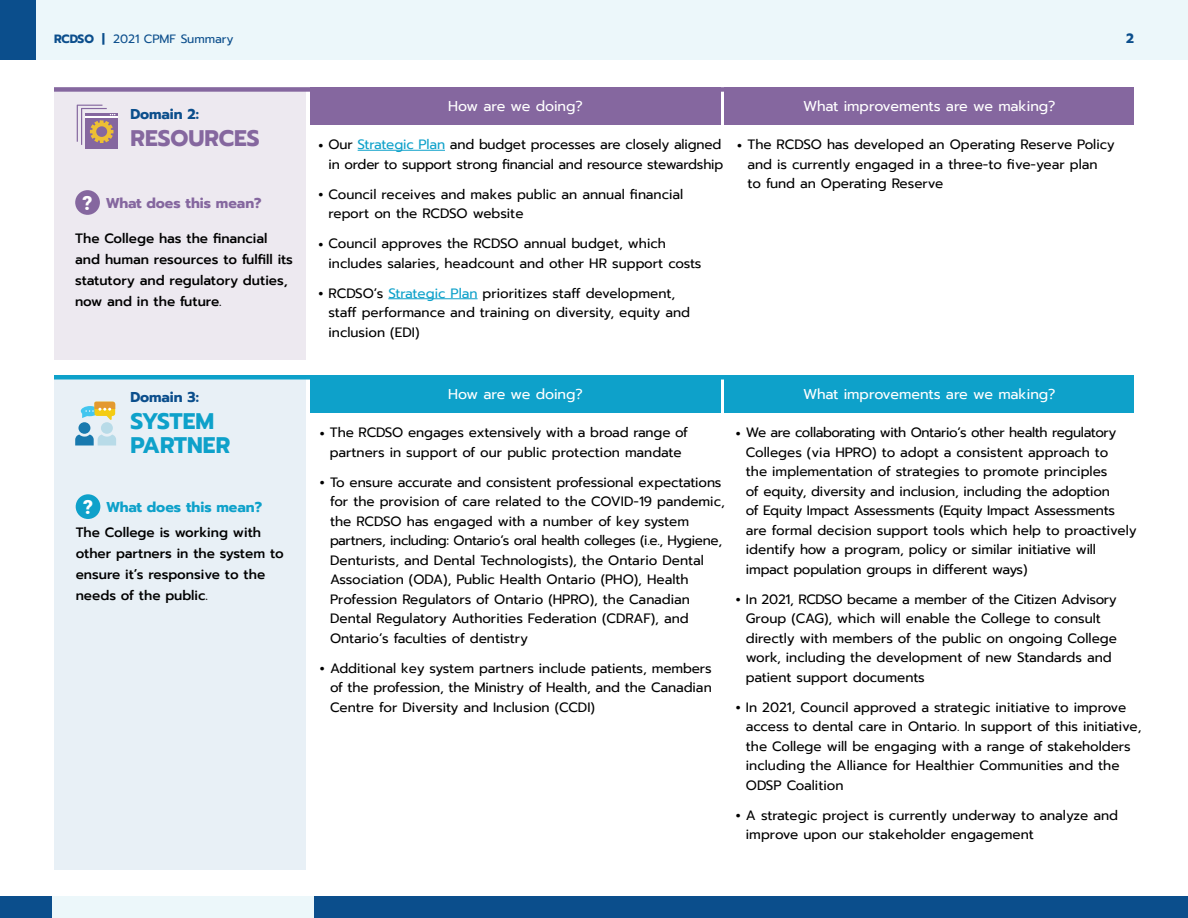
<style>
.page{position:relative;width:1188px;height:918px;background:#fff}
.page>*{position:absolute;margin:0;border:0;box-sizing:border-box;transform-origin:0 0}
.t1{font:700 22.5px/24px "Prompt";color:#0ea1ca}
.t2{font:700 22.5px "Prompt";color:#85679f}
.t3{font:14.25px "Prompt";color:#fff}
.t4{font:700 14.25px "Prompt";color:#85679f}
.t5{font:700 14.25px "Prompt";color:#0ea1ca}
.t6{font:700 14.25px "Prompt";color:#0b4e8c}
.t7{font:13.5px/19.5px "Prompt";color:#000}
.t8{font:500 13.5px/21px "Prompt";color:#000}
.t9{font:700 13.5px "Prompt";color:#0b4e8c}
.t10{font:12px "Prompt";color:#0b4e8c}
.s1{font-weight:700}
.s2{font-family:"Roboto";font-weight:900;font-size:19.65px;color:#fff}
.s3{font-size:21px}
.s4{color:#0ea1ca}
</style>
<div class="page">
<div style="left:0;top:0;width:1188px;height:60px;background:#ecf7fa"></div>
<div style="left:0;top:0;width:36px;height:60px;background:#0b4e8c"></div>
<div style="left:314px;top:896px;width:874px;height:22px;background:#0b4e8c"></div>
<div style="left:52px;top:896px;width:262px;height:22px;background:#ecf7fa"></div>
<div style="left:0;top:896px;width:52px;height:22px;background:#0b4e8c"></div>
<hr style="left:358px;top:150px;width:87px;height:1px;background:#0ea1ca">
<hr style="left:388px;top:298px;width:90px;height:1px;background:#0ea1ca">
<div style="left:310px;top:87px;width:411px;height:37px;background:#85679f"></div>
<div style="left:310px;top:375px;width:411px;height:37px;background:#0ea1ca"></div>
<div style="left:725px;top:87px;width:409px;height:37px;background:#85679f"></div>
<div style="left:725px;top:375px;width:409px;height:37px;background:#0ea1ca"></div>
<div style="left:54px;top:380px;width:252px;height:490px;background:#e8f0f6"></div>
<div style="left:54px;top:92px;width:252px;height:268px;background:#ede9f0"></div>
<div style="left:85px;top:113px;width:33px;height:35px;background:#85679f"></div>
<hr style="left:85px;top:116px;width:33px;height:2px;background:#fff">
<svg style="left:77px;top:105px;width:38px;height:40px"></svg>
<div style="left:78px;top:422px;width:12px;height:12px;background:#1879ae;border-radius:50%"></div>
<svg style="left:75px;top:435px;width:41px;height:11px"></svg>
<div style="left:101px;top:422px;width:12px;height:12px;background:#b8dbe8;border-radius:50%"></div>
<svg style="left:81px;top:402px;width:34px;height:18px"></svg>
<div style="left:75px;top:190px;width:25px;height:25px;background:#85679f;border-radius:50%"></div>
<div style="left:76px;top:494px;width:24px;height:25px;background:#0ea1ca;border-radius:50%"></div>
<div style="left:54px;top:87px;width:1080px;height:5px;background:#85679f"></div>
<div style="left:54px;top:375px;width:1080px;height:5px;background:#0ea1ca"></div>
<p class="t10" style="left:54px;top:30px;width:181px"><span class="s1">RCDSO |</span> 2021 CPMF Summary</p>
<p class="t9" style="left:1126px;top:28px;width:9px">2</p>
<p class="t6" style="left:130px;top:103px;width:70px">Domain 2:</p>
<h1 class="t2" style="left:130px;top:121px;width:131px">RESOURCES</h1>
<p class="t4" style="left:83px;top:192px;width:181px"><span class="s2">?</span> What does this mean?</p>
<p class="t8" style="left:75px;top:228px;width:219px">The College has the financial and human resources to fulfill its statutory and regulatory duties, now and in the future.</p>
<p class="t6" style="left:130px;top:387px;width:70px">Domain 3:</p>
<h1 class="t1" style="left:130px;top:409px;width:101px">SYSTEM<br>PARTNER</h1>
<p class="t5" style="left:83px;top:496px;width:181px"><span class="s2">?</span> What does this mean?</p>
<p class="t8" style="left:76px;top:522px;width:210px">The College is working with other partners in the system to ensure it’s responsive to the needs of the public.</p>
<p class="t3" style="left:448px;top:96px;width:136px">How are we doing?</p>
<p class="t7" style="left:318px;top:135px;width:407px;text-align:right"><span class="s3">•</span> Our <span class="s4">Strategic Plan</span> and budget processes are closely aligned in order to support strong financial and resource stewardship</p>
<p class="t7" style="left:329px;top:184px;width:356px;text-indent:-11px"><span class="s3">•</span> Council receives and makes public an annual financial report on the RCDSO website</p>
<p class="t7" style="left:329px;top:234px;width:374px;text-indent:-11px"><span class="s3">•</span> Council approves the RCDSO annual budget, which includes salaries, headcount and other HR support costs</p>
<p class="t7" style="left:329px;top:283px;width:363px;text-indent:-11px"><span class="s3">•</span> RCDSO’s <span class="s4">Strategic Plan</span> prioritizes staff development, staff performance and training on diversity, equity and inclusion (EDI)</p>
<p class="t3" style="left:803px;top:96px;width:254px">What improvements are we making?</p>
<p class="t7" style="left:747px;top:135px;width:369px;text-indent:-11px"><span class="s3">•</span> The RCDSO has developed an Operating Reserve Policy and is currently engaged in a three-to five-year plan<br>to fund an Operating Reserve</p>
<p class="t3" style="left:448px;top:384px;width:136px">How are we doing?</p>
<p class="t7" style="left:320px;top:423px;width:370px;text-align:center"><span class="s3">•</span> The RCDSO engages extensively with a broad range of partners in support of our public protection mandate</p>
<p class="t7" style="left:330px;top:472px;width:396px;text-indent:-11px"><span class="s3">•</span> To ensure accurate and consistent professional expectations for the provision of care related to the COVID-19 pandemic, the RCDSO has engaged with a number of key system partners, including: Ontario’s oral health colleges (i.e., Hygiene, Denturists, and Dental Technologists), the Ontario Dental Association (ODA), Public Health Ontario (PHO), Health Profession Regulators of Ontario (HPRO), the Canadian Dental Regulatory Authorities Federation (CDRAF), and Ontario’s faculties of dentistry</p>
<p class="t7" style="left:330px;top:658px;width:383px;text-align:justify;text-indent:-11px"><span class="s3">•</span> Additional key system partners include patients, members of the profession, the Ministry of Health, and the Canadian Centre for Diversity and Inclusion (CCDI)</p>
<p class="t3" style="left:803px;top:384px;width:254px">What improvements are we making?</p>
<p class="t7" style="left:746px;top:423px;width:392px;text-indent:-11px"><span class="s3">•</span> We are collaborating with Ontario’s other health regulatory Colleges (via HPRO) to adopt a consistent approach to<br>the implementation of strategies to promote principles<br>of equity, diversity and inclusion, including the adoption<br>of Equity Impact Assessments (Equity Impact Assessments are formal decision support tools which help to proactively identify how a program, policy or similar initiative will impact population groups in different ways)</p>
<p class="t7" style="left:746px;top:589px;width:373px;text-indent:-11px"><span class="s3">•</span> In 2021, RCDSO became a member of the Citizen Advisory Group (CAG), which will enable the College to consult directly with members of the public on ongoing College work, including the development of new Standards and patient support documents</p>
<p class="t7" style="left:746px;top:697px;width:397px;text-indent:-11px"><span class="s3">•</span> In 2021, Council approved a strategic initiative to improve access to dental care in Ontario. In support of this initiative, the College will be engaging with a range of stakeholders including the Alliance for Healthier Communities and the ODSP Coalition</p>
<p class="t7" style="left:746px;top:805px;width:374px;text-indent:-11px"><span class="s3">•</span> A strategic project is currently underway to analyze and improve upon our stakeholder engagement</p>
</div>
